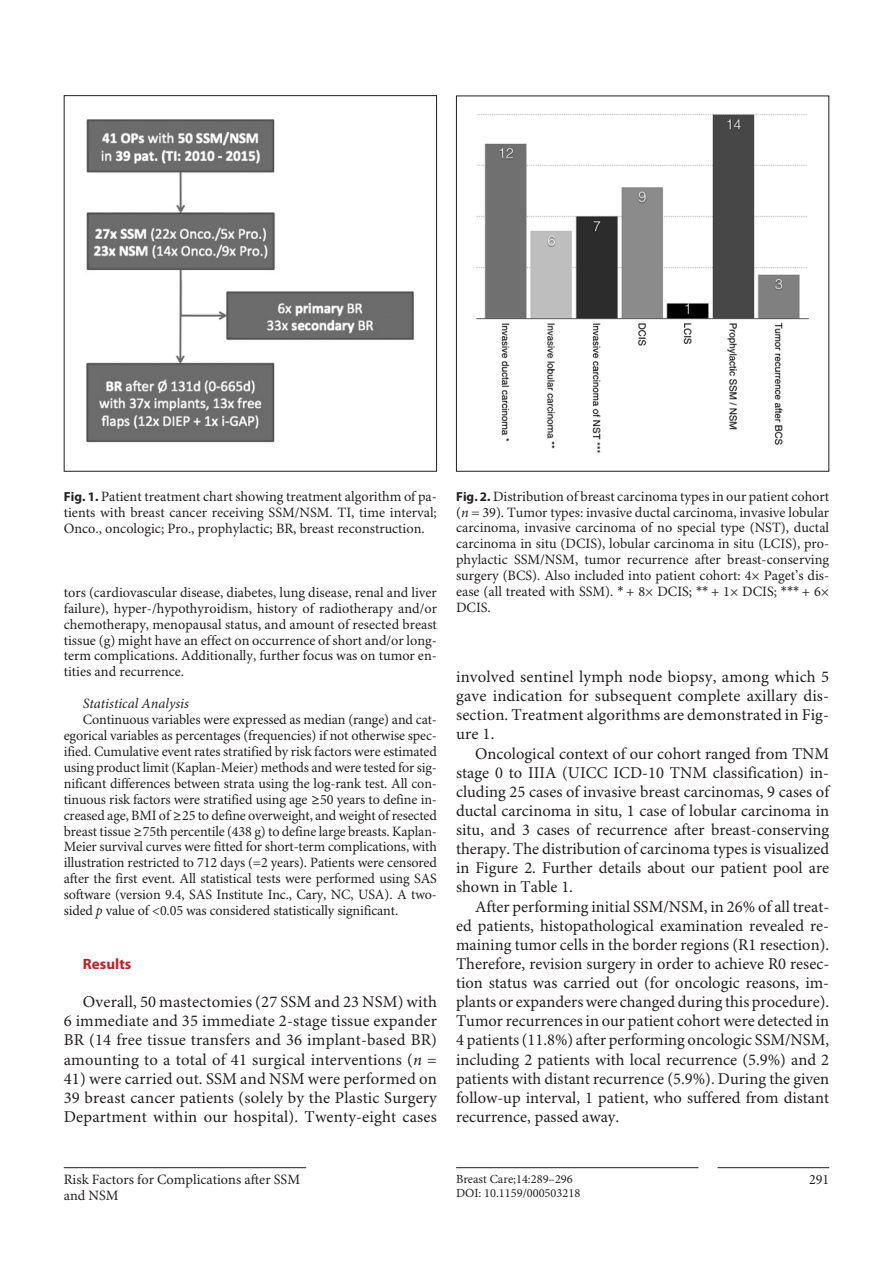
<style>
.page{position:relative;width:893px;height:1263px;background:#fff}
.page>*{position:absolute;margin:0;border:0;box-sizing:border-box;transform-origin:0 0}
.t1{font:16.5px/19px "Minion Pro";letter-spacing:.01em;color:#231f20;text-align:justify}
.t2{font:700 15px "Myriad Pro";letter-spacing:.005em;color:#c61c22}
.t3{font:14.25px/15.9px "Minion Pro";color:#231f20;text-align:justify}
.t4{font:italic 14.25px "Minion Pro";color:#231f20}
.t5{font:12.3px "Minion Pro";color:#231f20}
.s1{font-family:"Myriad Pro";font-weight:700;font-size:13.2px}
.s2{font-style:italic}
.s3{font-family:"Cambria"}
</style>
<div class="page">
<hr style="left:718px;top:1167px;width:111px;height:1px;background:#231f20">
<hr style="left:456px;top:1167px;width:242px;height:1px;background:#231f20">
<hr style="left:64px;top:1167px;width:242px;height:1px;background:#231f20">
<img style="left:86px;top:120px;width:329px;height:323px">
<div style="left:64px;top:95px;width:373px;height:377px;border:1px solid #231f20"></div>
<img style="left:477px;top:114px;width:331px;height:340px">
<div style="left:456px;top:96px;width:373px;height:376px;border:1px solid #231f20"></div>
<p class="t3" style="left:64px;top:489px;width:375px"><span class="s1">Fig. 1.</span> Patient treatment chart showing treatment algorithm of pa&shy;tients with breast cancer receiving SSM/NSM. TI, time interval; Onco., oncologic; Pro., prophylactic; BR, breast reconstruction.</p>
<p class="t3" style="left:456px;top:489px;width:375px"><span class="s1">Fig. 2.</span> Distribution of breast carcinoma types in our patient cohort (<span class="s2">n</span> = 39). Tumor types: invasive ductal carcinoma, invasive lobular carcinoma, invasive carcinoma of no special type (NST), ductal carcinoma in situ (DCIS), lobular carcinoma in situ (LCIS), pro&shy;phylactic SSM/NSM, tumor recurrence after breast-conserving surgery (BCS). Also included into patient cohort: 4× Paget’s dis&shy;ease (all treated with SSM). <span class="s3">*</span> + 8× DCIS; <span class="s3">**</span> + 1× DCIS; <span class="s3">***</span> + 6× DCIS.</p>
<p class="t3" style="left:64px;top:585px;width:375px">tors (cardiovascular disease, diabetes, lung disease, renal and liver failure), hyper-/hypothyroidism, history of radiotherapy and/or chemotherapy, menopausal status, and amount of resected breast tissue (g) might have an effect on occurrence of short and/or long&shy;term complications. Additionally, further focus was on tumor en&shy;tities and recurrence.</p>
<p class="t4" style="left:83px;top:695px;width:107px">Statistical Analysis</p>
<p class="t3" style="left:64px;top:712px;width:375px;text-indent:19px">Continuous variables were expressed as median (range) and cat&shy;egorical variables as percentages (frequencies) if not otherwise spec&shy;ified. Cumulative event rates stratified by risk factors were estimated using product limit (Kaplan-Meier) methods and were tested for sig&shy;nificant differences between strata using the log-rank test. All con&shy;tinuous risk factors were stratified using age ≥50 years to define in&shy;creased age, BMI of ≥25 to define overweight, and weight of resected breast tissue ≥75th percentile (438 g) to define large breasts. Kaplan-Meier survival curves were fitted for short-term complications, with illustration restricted to 712 days (=2 years). Patients were censored after the first event. All statistical tests were performed using SAS software (version 9.4, SAS Institute Inc., Cary, NC, USA). A two&shy;sided <span class="s2">p</span> value of &lt;0.05 was considered statistically significant.</p>
<p class="t2" style="left:83px;top:955px;width:50px">Results</p>
<p class="t1" style="left:64px;top:993px;width:375px;text-indent:19px">Overall, 50 mastectomies (27 SSM and 23 NSM) with 6 immediate and 35 immediate 2-stage tissue expander BR (14 free tissue transfers and 36 implant-based BR) amounting to a total of 41 surgical interventions (<span class="s2">n</span> =</p>
<p class="t1" style="left:64px;top:1069px;width:375px">41) were carried out. SSM and NSM were performed on 39 breast cancer patients (solely by the Plastic Surgery Department within our hospital). Twenty-eight cases</p>
<p class="t1" style="left:456px;top:668px;width:375px">involved sentinel lymph node biopsy, among which 5 gave indication for subsequent complete axillary dis&shy;section. Treatment algorithms are demonstrated in Fig&shy;ure 1.</p>
<p class="t1" style="left:456px;top:744px;width:375px;text-indent:19px">Oncological context of our cohort ranged from TNM stage 0 to IIIA (UICC ICD-10 TNM classification) in&shy;cluding 25 cases of invasive breast carcinomas, 9 cases of ductal carcinoma in situ, 1 case of lobular carcinoma in situ, and 3 cases of recurrence after breast-conserving therapy. The distribution of carcinoma types is visualized in Figure 2. Further details about our patient pool are shown in Table 1.</p>
<p class="t1" style="left:456px;top:897px;width:375px;text-indent:19px">After performing initial SSM/NSM, in 26% of all treat&shy;ed patients, histopathological examination revealed re&shy;maining tumor cells in the border regions (R1 resection).<br>Therefore, revision surgery in order to achieve R0 resec&shy;tion status was carried out (for oncologic reasons, im&shy;plants or expanders were changed during this procedure).<br>Tumor recurrences in our patient cohort were detected in 4 patients (11.8%) after performing oncologic SSM/NSM, including 2 patients with local recurrence (5.9%) and 2 patients with distant recurrence (5.9%). During the given follow-up interval, 1 patient, who suffered from distant recurrence, passed away.</p>
<p class="t3" style="left:64px;top:1172px;width:238px">Risk Factors for Complications after SSM and NSM</p>
<p class="t5" style="left:456px;top:1172px;width:118px">Breast Care;14:289–296</p>
<p class="t3" style="left:809px;top:1172px;width:22px">291</p>
<p class="t5" style="left:456px;top:1185px;width:126px">DOI: 10.1159/000503218</p>
</div>
